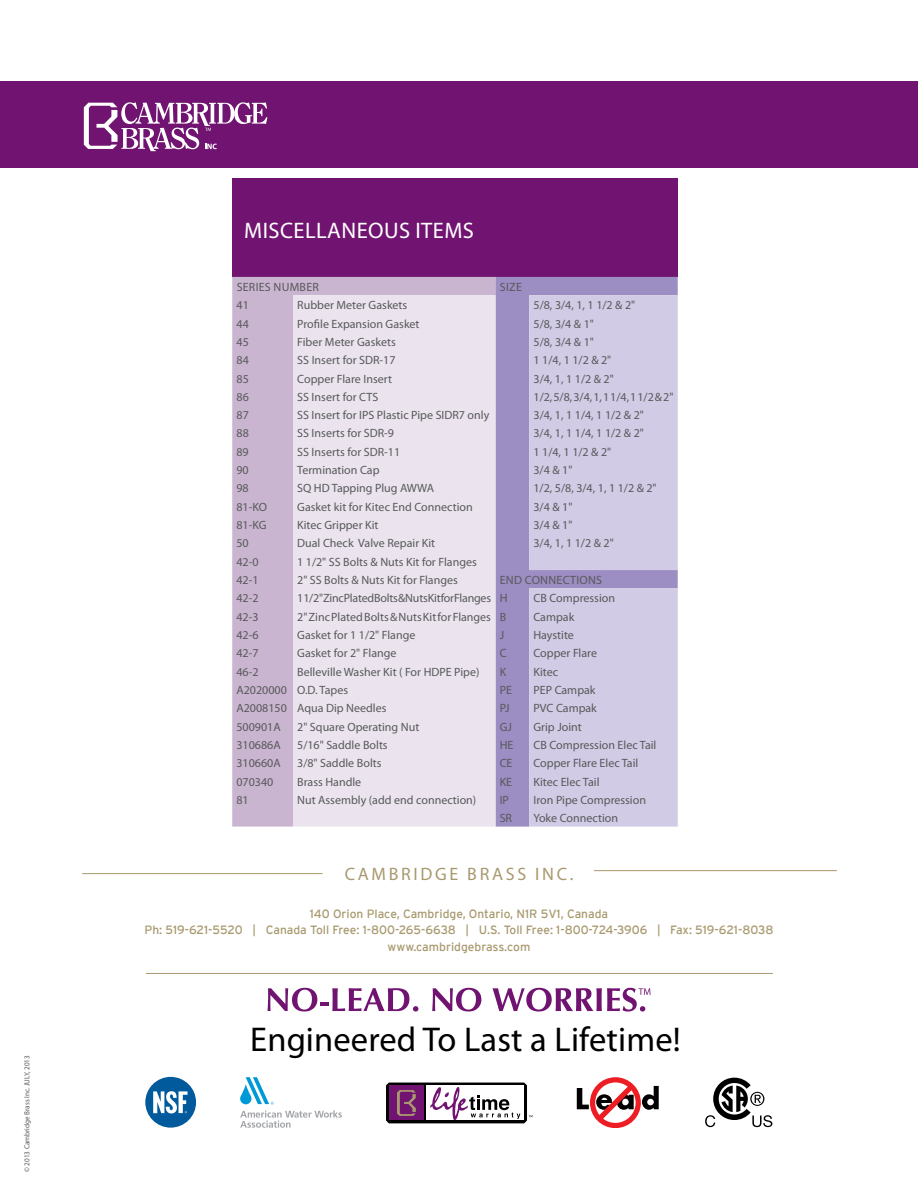
<style>
.page{position:relative;width:918px;height:1188px;background:#fff}
.page>*{position:absolute;margin:0;border:0;box-sizing:border-box;transform-origin:0 0}
.t1{font:34.5px "Myriad Pro";letter-spacing:.005em;color:#000}
.t2{font:22.5px "Myriad Pro";letter-spacing:.02em;color:#fff}
.t3{font:18px "Myriad Pro";color:#a8996e}
.t4{font:12px "Myriad Pro";color:#58595b}
.t5{font:12px/16.5px "Interstate";color:#a8996e;text-align:center}
.t6{font:12px "Myriad Pro";letter-spacing:-.02em;color:#58595b}
.t7{font:7.5px "Myriad Pro";color:#58595b;scale:.95 1}
</style>
<div class="page">
<div style="left:0;top:81px;width:918px;height:86px;background:#711471"></div>
<div style="left:145px;top:1077px;width:51px;height:51px;background:#005a9c;border-radius:50%"></div>
<svg style="left:153px;top:1091px;width:35px;height:22px"></svg>
<svg style="left:577px;top:1077px;width:82px;height:51px"></svg>
<svg style="left:240px;top:1077px;width:102px;height:51px"></svg>
<svg style="left:386px;top:1083px;width:147px;height:40px"></svg>
<svg style="left:705px;top:1078px;width:67px;height:49px"></svg>
<svg style="left:84px;top:102px;width:183px;height:49px"></svg>
<hr style="left:146px;top:973px;width:627px;height:1px;background:#a8996e">
<hr style="left:82px;top:873px;width:241px;height:1px;background:#a8996e">
<hr style="left:594px;top:870px;width:243px;height:1px;background:#a8996e">
<svg style="left:267px;top:988px;width:151px;height:24px"></svg>
<svg style="left:432px;top:988px;width:49px;height:24px"></svg>
<svg style="left:493px;top:988px;width:158px;height:24px"></svg>
<div style="left:232px;top:178px;width:446px;height:99px;background:#711471"></div>
<div style="left:232px;top:277px;width:263px;height:550px;background:#cab5d0"></div>
<div style="left:495px;top:277px;width:183px;height:550px;background:#9c8dc3"></div>
<div style="left:293px;top:295px;width:202px;height:532px;background:#ebe4ee"></div>
<div style="left:529px;top:295px;width:149px;height:532px;background:#d1cbe5"></div>
<p class="t7" style="left:22px;top:1172px;width:124px;rotate:-90deg">© 2013 Cambridge Brass Inc. JULY, 2013</p>
<h2 class="t2" style="left:244px;top:216px;width:231px">MISCELLANEOUS ITEMS</h2>
<p class="t4" style="left:237px;top:279px;width:13px">Series</p>
<p class="t4" style="left:274px;top:279px;width:17px">Number</p>
<p class="t4" style="left:500px;top:279px;width:22px">Size</p>
<p class="t4" style="left:237px;top:298px;width:14px">41</p>
<p class="t4" style="left:297px;top:298px;width:112px">Rubber Meter Gaskets</p>
<p class="t4" style="left:534px;top:298px;width:103px">5/8, 3/4, 1, 1 1/2 &amp; 2"</p>
<p class="t4" style="left:237px;top:316px;width:14px">44</p>
<p class="t4" style="left:297px;top:316px;width:124px">Profile Expansion Gasket</p>
<p class="t4" style="left:534px;top:316px;width:62px">5/8, 3/4 &amp; 1"</p>
<p class="t4" style="left:237px;top:334px;width:14px">45</p>
<p class="t4" style="left:297px;top:334px;width:100px">Fiber Meter Gaskets</p>
<p class="t4" style="left:534px;top:334px;width:62px">5/8, 3/4 &amp; 1"</p>
<p class="t4" style="left:237px;top:353px;width:14px">84</p>
<p class="t4" style="left:297px;top:353px;width:100px">SS Insert for SDR-17</p>
<p class="t4" style="left:534px;top:353px;width:79px">1 1/4, 1 1/2 &amp; 2"</p>
<p class="t4" style="left:237px;top:371px;width:14px">85</p>
<p class="t4" style="left:297px;top:371px;width:96px">Copper Flare Insert</p>
<p class="t4" style="left:534px;top:371px;width:82px">3/4, 1, 1 1/2 &amp; 2"</p>
<p class="t4" style="left:237px;top:389px;width:14px">86</p>
<p class="t4" style="left:297px;top:389px;width:83px">SS Insert for CTS</p>
<p class="t4" style="left:534px;top:389px;width:141px">1/2, 5/8, 3/4, 1, 1 1/4, 1 1/2 &amp; 2"</p>
<p class="t4" style="left:237px;top:408px;width:14px">87</p>
<p class="t4" style="left:297px;top:408px;width:194px">SS Insert for IPS Plastic Pipe SIDR7 only</p>
<p class="t4" style="left:534px;top:408px;width:112px">3/4, 1, 1 1/4, 1 1/2 &amp; 2"</p>
<p class="t4" style="left:237px;top:426px;width:14px">88</p>
<p class="t4" style="left:297px;top:426px;width:98px">SS Inserts for SDR-9</p>
<p class="t4" style="left:534px;top:426px;width:112px">3/4, 1, 1 1/4, 1 1/2 &amp; 2"</p>
<p class="t4" style="left:237px;top:444px;width:14px">89</p>
<p class="t4" style="left:297px;top:444px;width:105px">SS Inserts for SDR-11</p>
<p class="t4" style="left:533px;top:444px;width:79px">1 1/4, 1 1/2 &amp; 2"</p>
<p class="t4" style="left:236px;top:463px;width:14px">90</p>
<p class="t4" style="left:297px;top:463px;width:84px">Termination Cap</p>
<p class="t4" style="left:533px;top:463px;width:40px">3/4 &amp; 1"</p>
<p class="t4" style="left:236px;top:481px;width:14px">98</p>
<p class="t4" style="left:297px;top:481px;width:138px">SQ HD Tapping Plug AWWA</p>
<p class="t4" style="left:533px;top:481px;width:125px">1/2, 5/8, 3/4, 1, 1 1/2 &amp; 2"</p>
<p class="t4" style="left:236px;top:499px;width:32px">81-KO</p>
<p class="t4" style="left:297px;top:499px;width:177px">Gasket kit for Kitec End Connection</p>
<p class="t4" style="left:533px;top:499px;width:40px">3/4 &amp; 1"</p>
<p class="t4" style="left:236px;top:517px;width:32px">81-KG</p>
<p class="t4" style="left:297px;top:518px;width:83px">Kitec Gripper Kit</p>
<p class="t4" style="left:533px;top:518px;width:40px">3/4 &amp; 1"</p>
<p class="t4" style="left:236px;top:536px;width:14px">50</p>
<p class="t4" style="left:297px;top:536px;width:140px">Dual Check Valve Repair Kit</p>
<p class="t4" style="left:533px;top:536px;width:82px">3/4, 1, 1 1/2 &amp; 2"</p>
<p class="t4" style="left:236px;top:554px;width:24px">42-0</p>
<p class="t4" style="left:297px;top:554px;width:181px">1 1/2" SS Bolts &amp; Nuts Kit for Flanges</p>
<p class="t4" style="left:236px;top:573px;width:24px">42-1</p>
<p class="t4" style="left:297px;top:573px;width:162px">2" SS Bolts &amp; Nuts Kit for Flanges</p>
<p class="t4" style="left:500px;top:573px;width:40px">End Connections</p>
<p class="t4" style="left:236px;top:591px;width:24px">42-2</p>
<p class="t6" style="left:297px;top:591px;width:212px">1 1/2" Zinc Plated Bolts &amp; Nuts Kit for Flanges H</p>
<p class="t4" style="left:533px;top:591px;width:83px">CB Compression</p>
<p class="t4" style="left:236px;top:609px;width:24px">42-3</p>
<p class="t4" style="left:297px;top:609px;width:211px">2" Zinc Plated Bolts &amp; Nuts Kit for Flanges B</p>
<p class="t4" style="left:533px;top:609px;width:42px">Campak</p>
<p class="t4" style="left:236px;top:628px;width:24px">42-6</p>
<p class="t4" style="left:297px;top:628px;width:120px">Gasket for 1 1/2" Flange</p>
<p class="t4" style="left:500px;top:628px;width:6px">J</p>
<p class="t4" style="left:533px;top:628px;width:42px">Haystite</p>
<p class="t4" style="left:236px;top:646px;width:24px">42-7</p>
<p class="t4" style="left:297px;top:646px;width:101px">Gasket for 2" Flange</p>
<p class="t4" style="left:500px;top:646px;width:8px">C</p>
<p class="t4" style="left:533px;top:646px;width:65px">Copper Flare</p>
<p class="t4" style="left:236px;top:664px;width:24px">46-2</p>
<p class="t4" style="left:297px;top:664px;width:184px">Belleville Washer Kit ( For HDPE Pipe)</p>
<p class="t4" style="left:500px;top:664px;width:8px">K</p>
<p class="t4" style="left:533px;top:664px;width:26px">Kitec</p>
<p class="t4" style="left:236px;top:683px;width:113px">A2020000 O.D. Tapes</p>
<p class="t4" style="left:500px;top:683px;width:14px">PE</p>
<p class="t4" style="left:533px;top:683px;width:64px">PEP Campak</p>
<p class="t4" style="left:236px;top:701px;width:152px">A2008150 Aqua Dip Needles</p>
<p class="t4" style="left:500px;top:701px;width:11px">PJ</p>
<p class="t4" style="left:533px;top:701px;width:65px">PVC Campak</p>
<p class="t4" style="left:236px;top:719px;width:46px">500901A</p>
<p class="t4" style="left:297px;top:719px;width:124px">2" Square Operating Nut</p>
<p class="t4" style="left:500px;top:719px;width:14px">GJ</p>
<p class="t4" style="left:533px;top:719px;width:50px">Grip Joint</p>
<p class="t4" style="left:236px;top:738px;width:46px">310686A</p>
<p class="t4" style="left:297px;top:738px;width:92px">5/16" Saddle Bolts</p>
<p class="t4" style="left:500px;top:738px;width:15px">HE</p>
<p class="t4" style="left:533px;top:738px;width:124px">CB Compression Elec Tail</p>
<p class="t4" style="left:236px;top:756px;width:46px">310660A</p>
<p class="t4" style="left:297px;top:756px;width:86px">3/8" Saddle Bolts</p>
<p class="t4" style="left:500px;top:756px;width:14px">CE</p>
<p class="t4" style="left:533px;top:756px;width:106px">Copper Flare Elec Tail</p>
<p class="t4" style="left:236px;top:774px;width:38px">070340</p>
<p class="t4" style="left:297px;top:774px;width:66px">Brass Handle</p>
<p class="t4" style="left:500px;top:774px;width:14px">KE</p>
<p class="t4" style="left:533px;top:774px;width:68px">Kitec Elec Tail</p>
<p class="t4" style="left:236px;top:793px;width:14px">81</p>
<p class="t4" style="left:297px;top:793px;width:181px">Nut Assembly (add end connection)</p>
<p class="t4" style="left:500px;top:793px;width:9px">IP</p>
<p class="t4" style="left:533px;top:793px;width:114px">Iron Pipe Compression</p>
<p class="t4" style="left:500px;top:811px;width:14px">SR</p>
<p class="t4" style="left:533px;top:811px;width:86px">Yoke Connection</p>
<h3 class="t3" style="left:345px;top:863px;width:27px">Cambridge</h3>
<h3 class="t3" style="left:467px;top:863px;width:25px">Brass</h3>
<h3 class="t3" style="left:535px;top:863px;width:40px">Inc.</h3>
<p class="t5" style="left:145px;top:905px;width:630px">140 Orion Place, Cambridge, Ontario, N1R 5V1, Canada<br>Ph: 519-621-5520 | Canada Toll Free: 1-800-265-6638 | U.S. Toll Free: 1-800-724-3906 | Fax: 519-621-8038 www.cambridgebrass.com</p>
<h1 class="t1" style="left:250px;top:1018px;width:432px">Engineered To Last a Lifetime!</h1>
</div>
